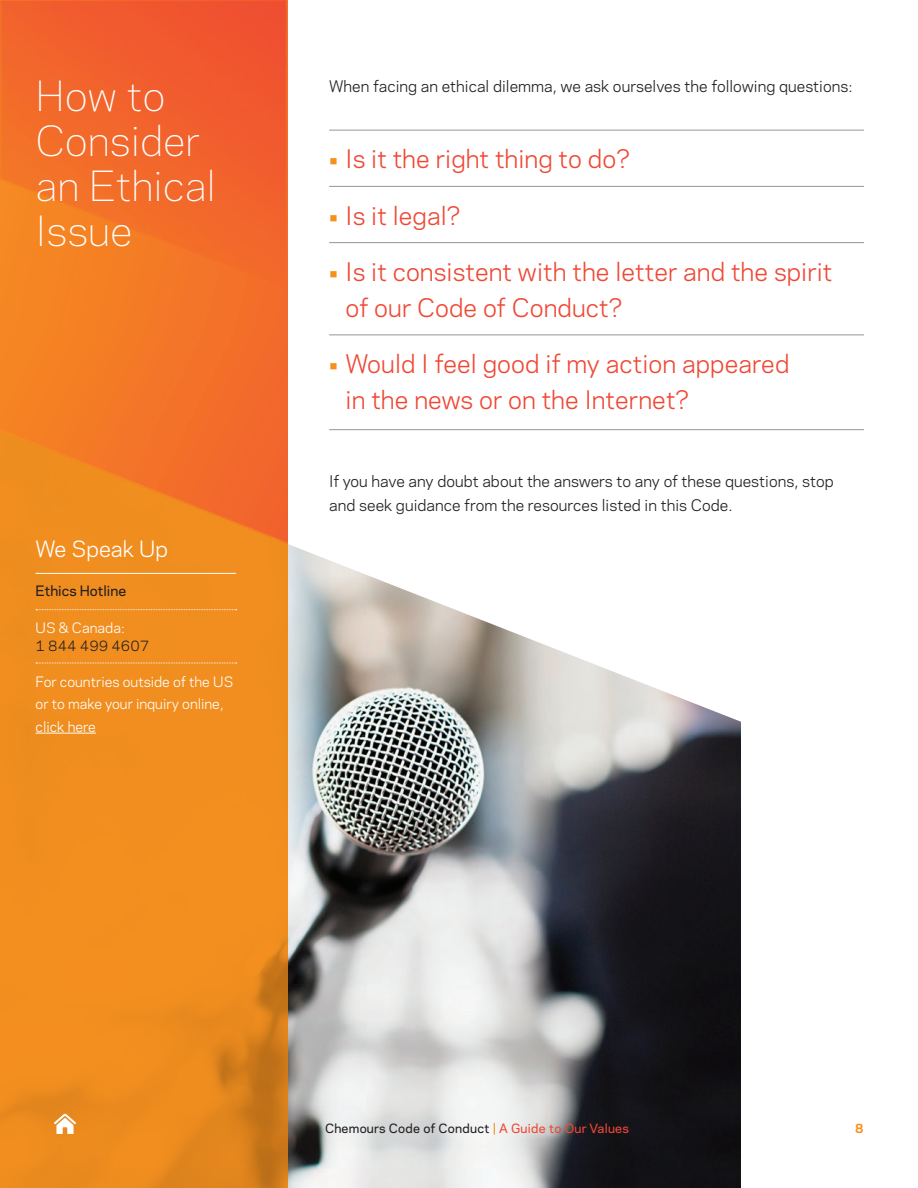
<style>
.page{position:relative;width:918px;height:1188px;background:#fff}
.page>*{position:absolute;margin:0;border:0;box-sizing:border-box;transform-origin:0 0}
.t1{font:300 39px/45px "Chemours Sans";color:#fff}
.t2{font:24px/36px "Chemours Sans";letter-spacing:.005em;color:#ef4835}
.t3{font:21px "Chemours Sans";color:#fff}
.t4{font:15px/24px "Chemours Sans";letter-spacing:.005em;color:#231f20}
.t5{font:13.5px/22.5px "Chemours Sans";color:#fff}
.t6{font:500 13.5px "Chemours Sans";color:#231f20}
.t7{font:13.5px "Chemours Sans";color:#231f20}
.t8{font:500 12px "Chemours Sans";letter-spacing:.02em;color:#231f20}
.t9{font:700 12px "Chemours Sans";color:#f6911e}
.s1{color:#f6911e}
.s2{color:#ef4835}
</style>
<div class="page">
<img style="left:288px;top:544px;width:453px;height:644px">
<img style="left:0;top:0;width:288px;height:1188px">
<svg style="left:54px;top:1114px;width:22px;height:20px"></svg>
<hr style="left:36px;top:573px;width:200px;height:1px;background:#fff">
<svg style="left:36px;top:609px;width:201px;height:1px"></svg>
<svg style="left:36px;top:663px;width:201px;height:1px"></svg>
<hr style="left:36px;top:733px;width:60px;height:1px;background:#fff">
<hr style="left:329px;top:130px;width:535px;height:1px;background:#939598">
<hr style="left:329px;top:186px;width:535px;height:1px;background:#939598">
<hr style="left:329px;top:242px;width:535px;height:1px;background:#939598">
<hr style="left:329px;top:335px;width:535px;height:1px;background:#939598">
<hr style="left:329px;top:429px;width:535px;height:1px;background:#939598">
<h1 class="t1" style="left:36px;top:71px;width:182px">How to<br>Consider an Ethical<br>Issue</h1>
<h3 class="t3" style="left:36px;top:533px;width:134px">We Speak Up</h3>
<p class="t6" style="left:36px;top:581px;width:92px">Ethics Hotline</p>
<p class="t5" style="left:36px;top:616px;width:91px">US &amp; Canada:</p>
<p class="t7" style="left:36px;top:635px;width:115px">1 844 499 4607</p>
<p class="t5" style="left:36px;top:670px;width:199px">For countries outside of the US or to make your inquiry online, click here</p>
<p class="t4" style="left:329px;top:73px;width:525px">When facing an ethical dilemma, we ask ourselves the following questions:</p>
<h2 class="t2" style="left:329px;top:140px;width:302px"><span class="s1">•</span> Is it the right thing to do?</h2>
<h2 class="t2" style="left:329px;top:196px;width:133px"><span class="s1">•</span> Is it legal?</h2>
<h2 class="t2" style="left:346px;top:252px;width:488px;text-indent:-16px"><span class="s1">•</span> Is it consistent with the letter and the spirit of our Code of Conduct?</h2>
<h2 class="t2" style="left:346px;top:345px;width:445px;text-indent:-16px"><span class="s1">•</span> Would I feel good if my action appeared in the news or on the Internet?</h2>
<p class="t4" style="left:329px;top:468px;width:506px">If you have any doubt about the answers to any of these questions, stop and seek guidance from the resources listed in this Code.</p>
<p class="t8" style="left:325px;top:1120px;width:305px">Chemours Code of Conduct <span class="s1">|</span> <span class="s2">A Guide to Our Values</span></p>
<p class="t9" style="left:855px;top:1120px;width:10px">8</p>
</div>
